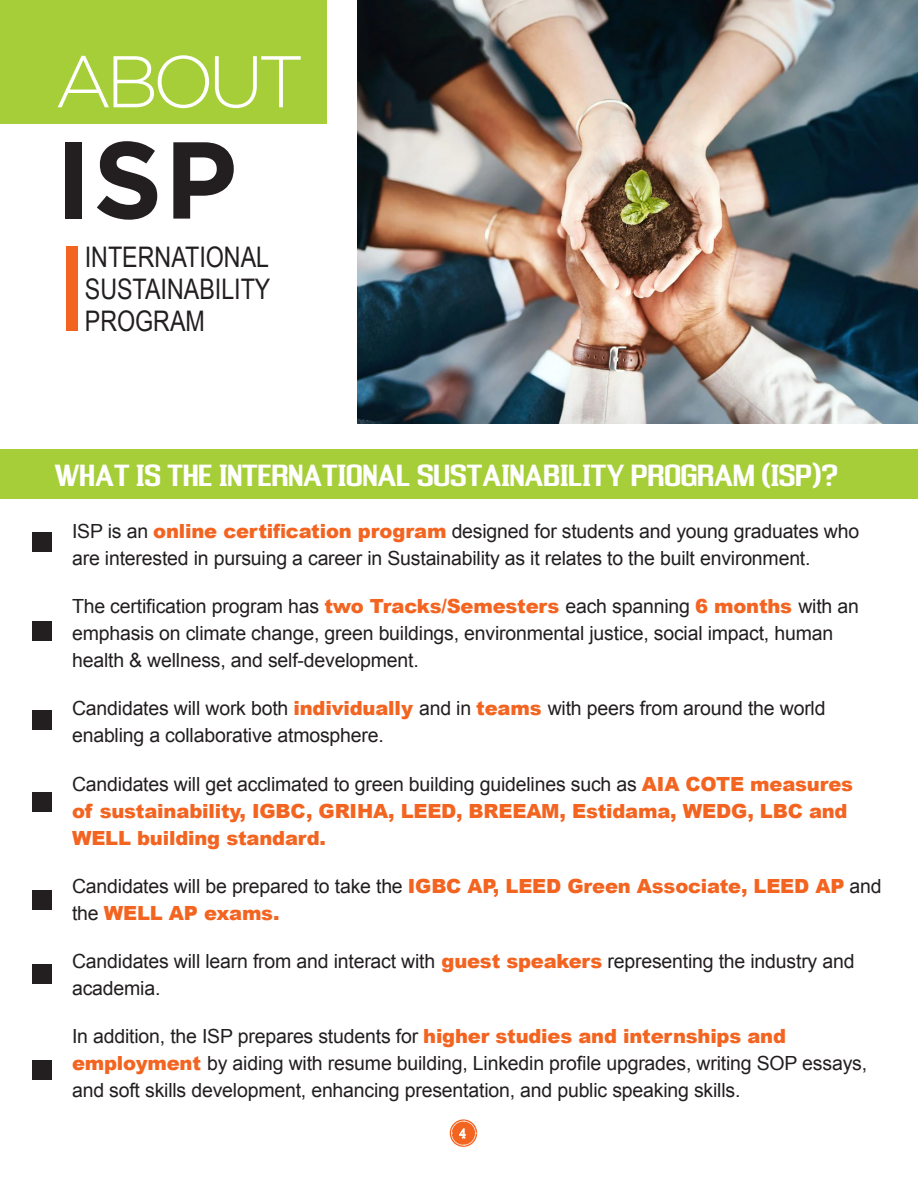
<style>
.page{position:relative;width:918px;height:1188px;background:#fff}
.page>*{position:absolute;margin:0;border:0;box-sizing:border-box;transform-origin:0 0}
.t1{font:700 109.05px "Gotham";color:#231f20}
.t2{font:300 73.05px "Gotham";letter-spacing:-.085em;color:#fff}
.t3{font:700 28.5px "Enigmatic";letter-spacing:-.02em;color:#fff}
.t4{font:28.35px/32.1px "Arial Narrow";color:#231f20;text-align:justify}
.t5{font:19.5px/27px "Arial";letter-spacing:-.01em;color:#231f20}
.t6{font:900 19.5px/27px "Arial";letter-spacing:-.01em;color:#f36421}
.s1{font-weight:900;color:#f36421}
.s2{font-weight:400;color:#231f20}
</style>
<div class="page">
<div style="left:447px;top:1117px;width:33px;height:33px;border:3px solid #fff;border-radius:50%"></div>
<svg style="left:451px;top:1121px;width:25px;height:25px"></svg>
<img style="left:357px;top:0;width:561px;height:423px">
<div style="left:0;top:0;width:327px;height:123px;background:#a6ce39"></div>
<div style="left:67px;top:246px;width:11px;height:85px;background:#f36421"></div>
<div style="left:0;top:449px;width:918px;height:50px;background:#a6ce39"></div>
<div style="left:33px;top:532px;width:19px;height:19px;background:#231f20"></div>
<div style="left:33px;top:621px;width:19px;height:20px;background:#231f20"></div>
<div style="left:33px;top:710px;width:19px;height:20px;background:#231f20"></div>
<div style="left:33px;top:792px;width:19px;height:20px;background:#231f20"></div>
<div style="left:33px;top:891px;width:19px;height:19px;background:#231f20"></div>
<div style="left:33px;top:964px;width:19px;height:19px;background:#231f20"></div>
<div style="left:33px;top:1060px;width:19px;height:20px;background:#231f20"></div>
<h2 class="t2" style="left:55px;top:49px;width:252px">ABOUT</h2>
<h1 class="t1" style="left:55px;top:132px;width:184px">ISP</h1>
<h3 class="t4" style="left:85px;top:241px;width:187px">INTERNATIONAL SUSTAINABILITY PROGRAM</h3>
<h3 class="t3" style="left:54px;top:462px;width:786px">WHAT IS THE INTERNATIONAL SUSTAINABILITY PROGRAM (ISP)?</h3>
<p class="t5" style="left:72px;top:519px;width:789px">ISP is an <span class="s1">online certification program</span> designed for students and young graduates who are interested in pursuing a career in Sustainability as it relates to the built environment.</p>
<p class="t5" style="left:72px;top:593px;width:788px">The certification program has <span class="s1">two Tracks/Semesters</span> each spanning <span class="s1">6 months</span> with an emphasis on climate change, green buildings, environmental justice, social impact, human health &amp; wellness, and self-development.</p>
<p class="t5" style="left:72px;top:696px;width:755px">Candidates will work both <span class="s1">individually</span> and in <span class="s1">teams</span> with peers from around the world enabling a collaborative atmosphere.</p>
<p class="t6" style="left:72px;top:770px;width:783px"><span class="s2">Candidates will get acclimated to green building guidelines such as</span> AIA COTE measures of sustainability, IGBC, GRIHA, LEED, BREEAM, Estidama, WEDG, LBC and<br>WELL building standard.</p>
<p class="t6" style="left:72px;top:872px;width:811px"><span class="s2">Candidates will be prepared to take the</span> IGBC AP, LEED Green Associate, LEED AP <span class="s2">and the</span> WELL AP exams.</p>
<p class="t5" style="left:72px;top:949px;width:784px">Candidates will learn from and interact with <span class="s1">guest speakers</span> representing the industry and academia.</p>
<p class="t5" style="left:72px;top:1024px;width:797px">In addition, the ISP prepares students for <span class="s1">higher studies and internships and employment</span> by aiding with resume building, Linkedin profile upgrades, writing SOP essays, and soft skills development, enhancing presentation, and public speaking skills.</p>
</div>
